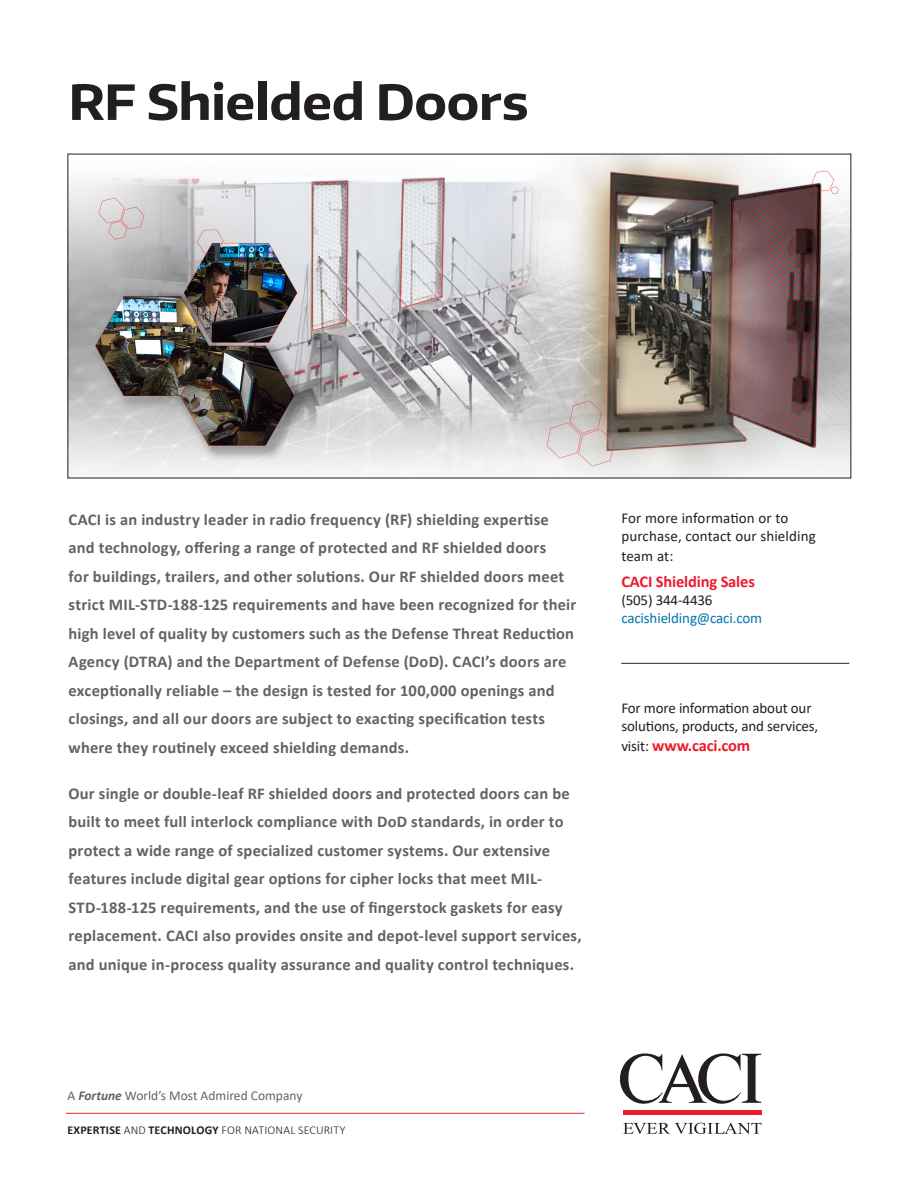
<style>
.page{position:relative;width:918px;height:1188px;background:#fff}
.page>*{position:absolute;margin:0;border:0;box-sizing:border-box;transform-origin:0 0}
._1_Heading{font:700 48px "Encode Sans";letter-spacing:-.005em;color:#231f20;scale:1.05 1}
._4_Opening_Paragraph{font:700 16.5px/28.5px "Calibri";letter-spacing:.01em;color:#636366}
.Contact_Name_and_URL{font:700 16.5px "Calibri";letter-spacing:-.01em;color:#ee1b2c}
.Title_and_Contacts{font:700 16.5px "Calibri";letter-spacing:-.01em;color:#ee1b2c}
.Title_and_Contacts-2{font:15px/18px "Calibri";letter-spacing:-.01em;color:#231f20}
.Title_and_Contacts-3{font:15px/18px "Calibri";letter-spacing:.01em;color:#231f20}
.Title_and_Contacts-4{font:15px "Calibri";letter-spacing:-.01em;color:#0073ae}
.t1{font:13.5px "Calibri";color:#636366}
.t2{font:300 12px "Calibri";letter-spacing:.015em;color:#231f20}
.s1{font-weight:400;font-size:15px;color:#231f20}
.s2{font-weight:700;font-style:italic}
.s3{font-weight:700}
</style>
<div class="page">
<hr style="left:66px;top:1113px;width:519px;height:1px;background:#ee1b2c">
<svg style="left:620px;top:1053px;width:141px;height:51px"></svg>
<div style="left:623px;top:1110px;width:139px;height:5px;background:#ee1b2c"></div>
<svg style="left:623px;top:1123px;width:139px;height:11px"></svg>
<img style="left:70px;top:156px;width:779px;height:320px">
<hr style="left:621px;top:663px;width:228px;height:1px;background:#231f20">
<p class="_1_Heading" style="left:69px;top:71px;width:440px">RF Shielded Doors</p>
<p class="_4_Opening_Paragraph" style="left:69px;top:505px;width:509px">CACI is an industry leader in radio frequency (RF) shielding expertise and technology, offering a range of protected and RF shielded doors<br>for buildings, trailers, and other solutions. Our RF shielded doors meet strict MIL-STD-188-125 requirements and have been recognized for their high level of quality by customers such as the Defense Threat Reduction Agency (DTRA) and the Department of Defense (DoD). CACI’s doors are exceptionally reliable – the design is tested for 100,000 openings and closings, and all our doors are subject to exacting specification tests where they routinely exceed shielding demands.</p>
<p class="_4_Opening_Paragraph" style="left:69px;top:779px;width:515px">Our single or double-leaf RF shielded doors and protected doors can be built to meet full interlock compliance with DoD standards, in order to protect a wide range of specialized customer systems. Our extensive features include digital gear options for cipher locks that meet MIL-STD-188-125 requirements, and the use of fingerstock gaskets for easy replacement. CACI also provides onsite and depot-level support services, and unique in-process quality assurance and quality control techniques.</p>
<p class="Title_and_Contacts-3" style="left:621px;top:509px;width:196px">For more information or to purchase, contact our shielding</p>
<p class="Title_and_Contacts-2" style="left:621px;top:547px;width:54px">team at:</p>
<p class="Contact_Name_and_URL" style="left:621px;top:570px;width:135px">CACI Shielding Sales</p>
<p class="Title_and_Contacts-2" style="left:621px;top:591px;width:93px">(505) 344-4436</p>
<p class="Title_and_Contacts-4" style="left:621px;top:608px;width:142px">cacishielding@caci.com</p>
<p class="Title_and_Contacts-2" style="left:621px;top:699px;width:198px">For more information about our solutions, products, and services,</p>
<p class="Title_and_Contacts" style="left:621px;top:734px;width:131px"><span class="s1">visit:</span> www.caci.com</p>
<p class="t1" style="left:68px;top:1087px;width:236px">A <span class="s2">Fortune</span> World’s Most Admired Company</p>
<p class="t2" style="left:68px;top:1122px;width:279px"><span class="s3">EXPERTISE</span> AND <span class="s3">TECHNOLOGY</span> FOR NATIONAL SECURITY</p>
</div>
